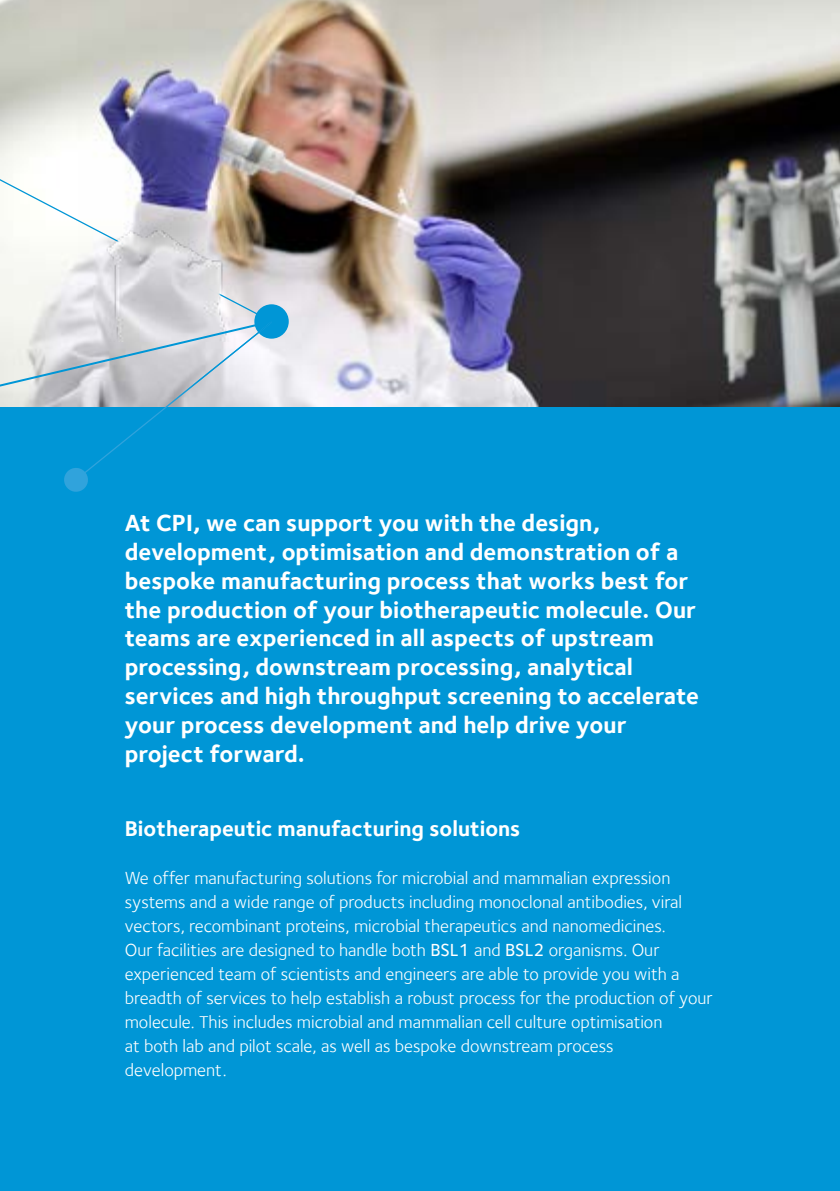
<style>
.page{position:relative;width:840px;height:1191px;background:#fff}
.page>*{position:absolute;margin:0;border:0;box-sizing:border-box;transform-origin:0 0}
.t1{font:700 24px/28.8px "Foundry Sterling";color:#fff}
.t2{font:700 22px "Foundry Sterling";color:#fff}
.t3{font:18px/24px "Foundry Sterling";color:#fff}
.s1{font-weight:500}
</style>
<div class="page">
<div style="left:0;top:0;width:839px;height:1191px;background:#0096d6"></div>
<img style="left:0;top:0;width:840px;height:406px">
<div style="left:254px;top:304px;width:34px;height:35px;background:#0096d6;border-radius:50%"></div>
<svg style="left:0;top:142px;width:273px;height:177px"></svg>
<img style="left:78px;top:0;width:159px;height:319px">
<svg style="left:0;top:319px;width:274px;height:173px"></svg>
<p class="t1" style="left:125px;top:508px;width:575px">At CPI, we can support you with the design, development, optimisation and demonstration of a bespoke manufacturing process that works best for the production of your biotherapeutic molecule. Our teams are experienced in all aspects of upstream processing, downstream processing, analytical services and high throughput screening to accelerate your process development and help drive your project forward.</p>
<p class="t2" style="left:125px;top:815px;width:397px">Biotherapeutic manufacturing solutions</p>
<p class="t3" style="left:125px;top:866px;width:589px">We offer manufacturing solutions for microbial and mammalian expression systems and a wide range of products including monoclonal antibodies, viral vectors, recombinant proteins, microbial therapeutics and nanomedicines.<br>Our facilities are designed to handle both <span class="s1">BSL1</span> and <span class="s1">BSL2</span> organisms. Our experienced team of scientists and engineers are able to provide you with a breadth of services to help establish a robust process for the production of your molecule. This includes microbial and mammalian cell culture optimisation<br>at both lab and pilot scale, as well as bespoke downstream process development.</p>
</div>
